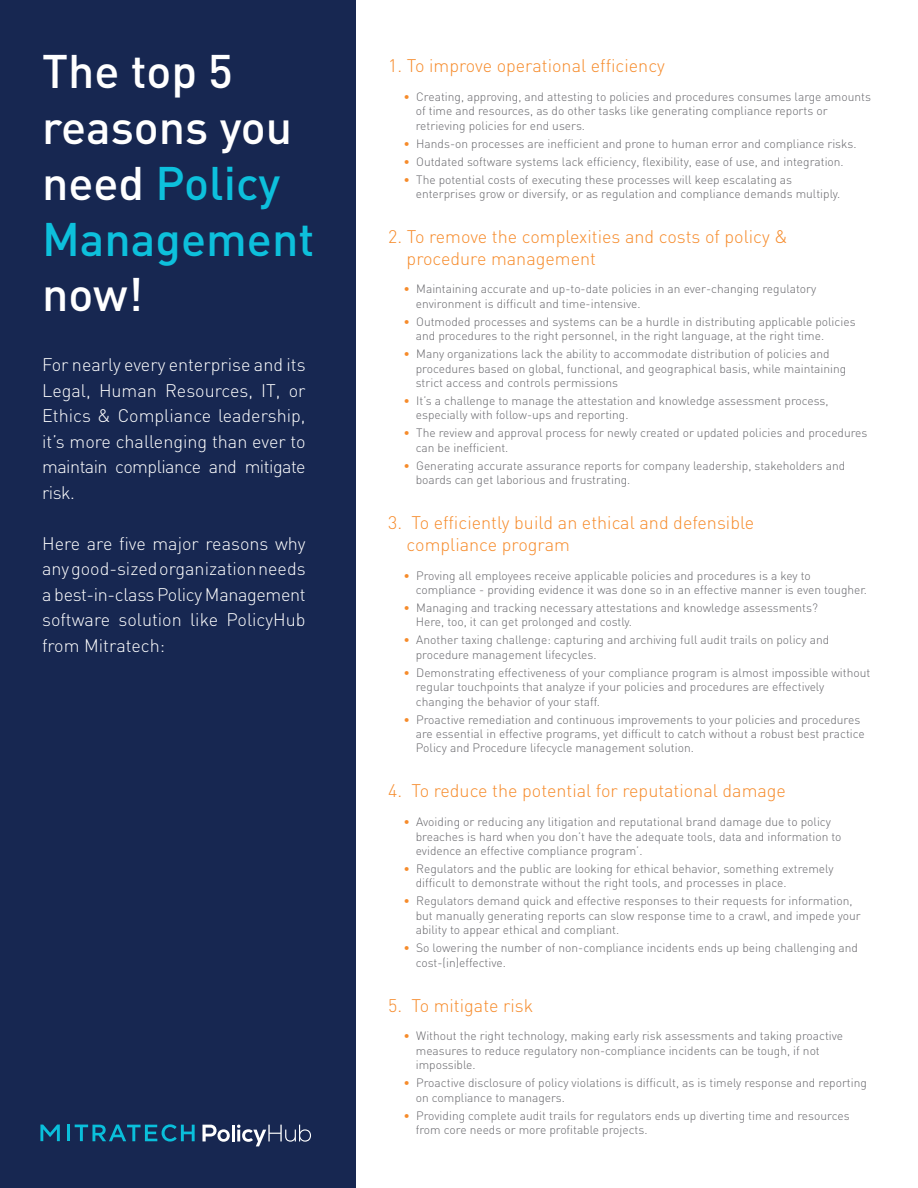
<style>
.page{position:relative;width:918px;height:1188px;background:#fff}
.page>*{position:absolute;margin:0;border:0;box-sizing:border-box;transform-origin:0 0}
.t1{font:500 46.5px/55.8px "DIN";color:#fff}
.t2{font:300 18px/25.5px "DIN";letter-spacing:-.01em;color:#fff;text-align:justify}
.t3{font:300 18px/21.6px "DIN";color:#f68b2b}
.t4{font:300 12px/14.4px "DIN";color:#65656a}
.s1{color:#0dc0dc}
.s2{color:#f68b2b}
</style>
<div class="page">
<div style="left:0;top:0;width:355px;height:1188px;background:#172751"></div>
<svg style="left:202px;top:1125px;width:28px;height:17px"></svg>
<hr style="left:232px;top:1125px;width:3px;height:16px;background:#fff">
<svg style="left:237px;top:1124px;width:74px;height:22px"></svg>
<svg style="left:75px;top:1124px;width:120px;height:18px"></svg>
<svg style="left:40px;top:1125px;width:20px;height:16px"></svg>
<hr style="left:67px;top:1125px;width:3px;height:16px;background:#0abfdb">
<h1 class="t1" style="left:42px;top:42px;width:274px">The top 5 reasons you need <span class="s1">Policy<br>Management</span></h1>
<h1 class="t1" style="left:42px;top:265px;width:103px">now!</h1>
<h2 class="t2" style="left:42px;top:352px;width:265px">For nearly every enterprise and its Legal, Human Resources, IT, or Ethics &amp; Compliance leadership, it’s more challenging than ever to maintain compliance and mitigate risk.</h2>
<h2 class="t2" style="left:42px;top:531px;width:265px">Here are five major reasons why any good-sized organization needs a best-in-class Policy Management software solution like PolicyHub from Mitratech:</h2>
<h2 class="t3" style="left:388px;top:55px;width:278px">1. To improve operational efficiency</h2>
<p class="t4" style="left:416px;top:89px;width:457px;text-indent:-12px"><span class="s2">•</span> Creating, approving, and attesting to policies and procedures consumes large amounts of time and resources, as do other tasks like generating compliance reports or retrieving policies for end users.</p>
<p class="t4" style="left:404px;top:136px;width:455px"><span class="s2">•</span> Hands-on processes are inefficient and prone to human error and compliance risks.</p>
<p class="t4" style="left:404px;top:154px;width:442px"><span class="s2">•</span> Outdated software systems lack efficiency, flexibility, ease of use, and integration.</p>
<p class="t4" style="left:416px;top:172px;width:426px;text-indent:-12px"><span class="s2">•</span> The potential costs of executing these processes will keep escalating as enterprises grow or diversify, or as regulation and compliance demands multiply.</p>
<h2 class="t3" style="left:407px;top:226px;width:383px;text-indent:-18px">2. To remove the complexities and costs of policy &amp; procedure management</h2>
<p class="t4" style="left:416px;top:282px;width:402px;text-indent:-12px"><span class="s2">•</span> Maintaining accurate and up-to-date policies in an ever-changing regulatory environment is difficult and time-intensive.</p>
<p class="t4" style="left:416px;top:314px;width:441px;text-indent:-12px"><span class="s2">•</span> Outmoded processes and systems can be a hurdle in distributing applicable policies and procedures to the right personnel, in the right language, at the right time.</p>
<p class="t4" style="left:416px;top:347px;width:432px;text-indent:-12px"><span class="s2">•</span> Many organizations lack the ability to accommodate distribution of policies and procedures based on global, functional, and geographical basis, while maintaining strict access and controls permissions</p>
<p class="t4" style="left:416px;top:393px;width:414px;text-indent:-12px"><span class="s2">•</span> It’s a challenge to manage the attestation and knowledge assessment process, especially with follow-ups and reporting.</p>
<p class="t4" style="left:416px;top:426px;width:453px;text-indent:-12px"><span class="s2">•</span> The review and approval process for newly created or updated policies and procedures can be inefficient.</p>
<p class="t4" style="left:416px;top:458px;width:431px;text-indent:-12px"><span class="s2">•</span> Generating accurate assurance reports for company leadership, stakeholders and boards can get laborious and frustrating.</p>
<h2 class="t3" style="left:407px;top:512px;width:349px;text-indent:-18px">3. To efficiently build an ethical and defensible compliance program</h2>
<p class="t4" style="left:416px;top:568px;width:453px;text-indent:-12px"><span class="s2">•</span> Proving all employees receive applicable policies and procedures is a key to compliance - providing evidence it was done so in an effective manner is even tougher.</p>
<p class="t4" style="left:416px;top:600px;width:404px;text-indent:-12px"><span class="s2">•</span> Managing and tracking necessary attestations and knowledge assessments?<br>Here, too, it can get prolonged and costly.</p>
<p class="t4" style="left:416px;top:633px;width:415px;text-indent:-12px"><span class="s2">•</span> Another taxing challenge: capturing and archiving full audit trails on policy and procedure management lifecycles.</p>
<p class="t4" style="left:416px;top:665px;width:456px;text-indent:-12px"><span class="s2">•</span> Demonstrating effectiveness of your compliance program is almost impossible without regular touchpoints that analyze if your policies and procedures are effectively changing the behavior of your staff.</p>
<p class="t4" style="left:416px;top:712px;width:451px;text-indent:-12px"><span class="s2">•</span> Proactive remediation and continuous improvements to your policies and procedures are essential in effective programs, yet difficult to catch without a robust best practice<br>Policy and Procedure lifecycle management solution.</p>
<h2 class="t3" style="left:388px;top:780px;width:399px">4. To reduce the potential for reputational damage</h2>
<p class="t4" style="left:416px;top:815px;width:427px;text-indent:-12px"><span class="s2">•</span> Avoiding or reducing any litigation and reputational brand damage due to policy breaches is hard when you don’t have the adequate tools, data and information to evidence an effective compliance program’.</p>
<p class="t4" style="left:416px;top:861px;width:419px;text-indent:-12px"><span class="s2">•</span> Regulators and the public are looking for ethical behavior, something extremely difficult to demonstrate without the right tools, and processes in place.</p>
<p class="t4" style="left:416px;top:894px;width:446px;text-indent:-12px"><span class="s2">•</span> Regulators demand quick and effective responses to their requests for information, but manually generating reports can slow response time to a crawl, and impede your ability to appear ethical and compliant.</p>
<p class="t4" style="left:416px;top:941px;width:444px;text-indent:-12px"><span class="s2">•</span> So lowering the number of non-compliance incidents ends up being challenging and cost-(in)effective.</p>
<h2 class="t3" style="left:388px;top:994px;width:146px">5. To mitigate risk</h2>
<p class="t4" style="left:416px;top:1029px;width:429px;text-indent:-12px"><span class="s2">•</span> Without the right technology, making early risk assessments and taking proactive measures to reduce regulatory non-compliance incidents can be tough, if not impossible.</p>
<p class="t4" style="left:416px;top:1076px;width:453px;text-indent:-12px"><span class="s2">•</span> Proactive disclosure of policy violations is difficult, as is timely response and reporting on compliance to managers.</p>
<p class="t4" style="left:416px;top:1108px;width:435px;text-indent:-12px"><span class="s2">•</span> Providing complete audit trails for regulators ends up diverting time and resources from core needs or more profitable projects.</p>
</div>
